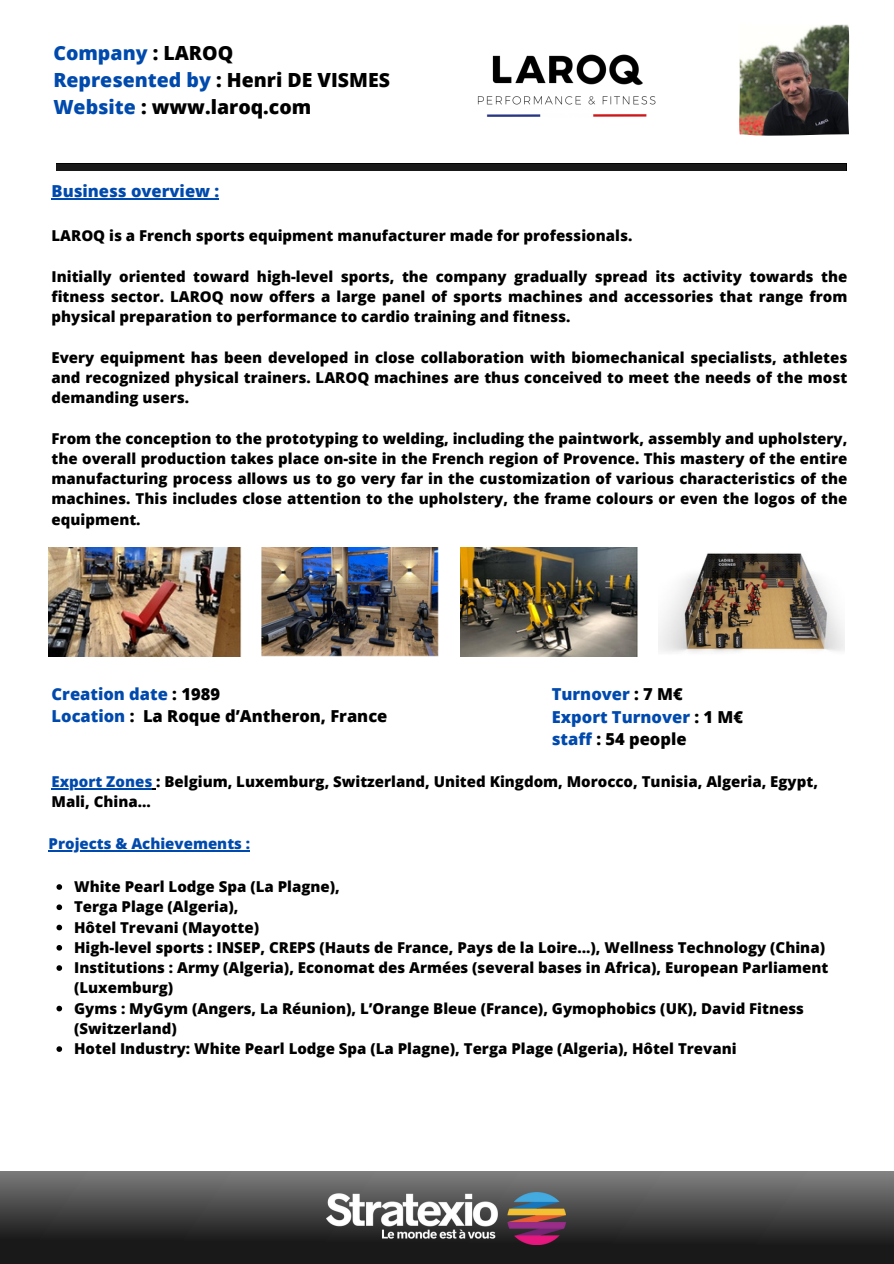
<style>
.page{position:relative;width:894px;height:1264px;background:#fff}
.page>*{position:absolute;margin:0;border:0;box-sizing:border-box;transform-origin:0 0}
.t1{font:800 19.5px/27px "Open Sans";color:#000}
.t2{font:800 16.5px/22.5px "Open Sans";color:#004aad}
.t3{font:800 16.5px/22.5px "Open Sans";color:#000}
.t4{font:800 15px/20.2px "Open Sans";color:#000;text-align:justify}
.t5{font:800 15px "Open Sans";color:#004aad}
.s1{color:#004aad}
.s2{color:#000}
</style>
<div class="page">
<div style="left:0;top:1171px;width:893px;height:92px;background:linear-gradient(to bottom,#7b7b7b,#090909)"></div>
<img style="left:327px;top:1192px;width:172px;height:52px">
<img style="left:506px;top:1192px;width:59px;height:52px">
<div style="left:56px;top:164px;width:790px;height:7px;background:#191919"></div>
<hr style="left:52px;top:198px;width:167px;height:1px;background:#004aad">
<hr style="left:52px;top:788px;width:100px;height:1px;background:#004aad">
<hr style="left:49px;top:850px;width:201px;height:1px;background:#004aad">
<svg style="left:56px;top:884px;width:6px;height:5px"></svg>
<svg style="left:56px;top:904px;width:6px;height:6px"></svg>
<svg style="left:56px;top:924px;width:6px;height:6px"></svg>
<svg style="left:56px;top:945px;width:6px;height:5px"></svg>
<svg style="left:56px;top:965px;width:6px;height:5px"></svg>
<svg style="left:56px;top:1005px;width:6px;height:6px"></svg>
<svg style="left:56px;top:1046px;width:6px;height:5px"></svg>
<img style="left:49px;top:547px;width:192px;height:109px">
<img style="left:262px;top:547px;width:176px;height:109px">
<img style="left:460px;top:547px;width:177px;height:109px">
<img style="left:658px;top:553px;width:185px;height:100px">
<img style="left:739px;top:24px;width:109px;height:112px">
<img style="left:477px;top:54px;width:179px;height:63px">
<h1 class="t1" style="left:53px;top:39px;width:338px"><span class="s1">Company</span> : LAROQ<br><span class="s1">Represented by</span> : Henri DE VISMES<br><span class="s1">Website</span> : www.laroq.com</h1>
<p class="t2" style="left:52px;top:179px;width:169px">Business overview :</p>
<p class="t4" style="left:52px;top:225px;width:582px">LAROQ is a French sports equipment manufacturer made for professionals.</p>
<p class="t4" style="left:52px;top:265px;width:797px">Initially oriented toward high-level sports, the company gradually spread its activity towards the fitness sector. LAROQ now offers a large panel of sports machines and accessories that range from physical preparation to performance to cardio training and fitness.</p>
<h2 class="t4" style="left:52px;top:346px;width:797px">Every equipment has been developed in close collaboration with biomechanical specialists, athletes and recognized physical trainers. LAROQ machines are thus conceived to meet the needs of the most demanding users.</h2>
<h2 class="t4" style="left:52px;top:427px;width:797px">From the conception to the prototyping to welding, including the paintwork, assembly and upholstery, the overall production takes place on-site in the French region of Provence. This mastery of the entire manufacturing process allows us to go very far in the customization of various characteristics of the machines. This includes close attention to the upholstery, the frame colours or even the logos of the equipment.</h2>
<h2 class="t3" style="left:52px;top:682px;width:337px"><span class="s1">Creation date</span> : 1989<br><span class="s1">Location</span> : La Roque d’Antheron, France</h2>
<h2 class="t2" style="left:551px;top:682px;width:193px">Turnover <span class="s2">: 7 M€<br></span>Export Turnover <span class="s2">: 1 M€ </span>staff <span class="s2">: 54 people</span></h2>
<h2 class="t4" style="left:52px;top:771px;width:767px"><span class="s1">Export Zones</span> : Belgium, Luxemburg, Switzerland, United Kingdom, Morocco, Tunisia, Algeria, Egypt,<br>Mali, China…</h2>
<p class="t5" style="left:49px;top:833px;width:203px">Projects &amp; Achievements :</p>
<p class="t4" style="left:74px;top:876px;width:267px">White Pearl Lodge Spa (La Plagne),</p>
<p class="t4" style="left:74px;top:896px;width:166px">Terga Plage (Algeria),</p>
<p class="t4" style="left:74px;top:916px;width:186px">Hôtel Trevani (Mayotte)</p>
<h2 class="t4" style="left:74px;top:936px;width:752px">High-level sports : INSEP, CREPS (Hauts de France, Pays de la Loire…), Wellness Technology (China)</h2>
<h2 class="t4" style="left:74px;top:957px;width:755px">Institutions : Army (Algeria), Economat des Armées (several bases in Africa), European Parliament (Luxemburg)</h2>
<h2 class="t4" style="left:74px;top:997px;width:731px">Gyms : MyGym (Angers, La Réunion), L’Orange Bleue (France), Gymophobics (UK), David Fitness (Switzerland)</h2>
<h2 class="t4" style="left:74px;top:1038px;width:663px">Hotel Industry: White Pearl Lodge Spa (La Plagne), Terga Plage (Algeria), Hôtel Trevani</h2>
</div>
